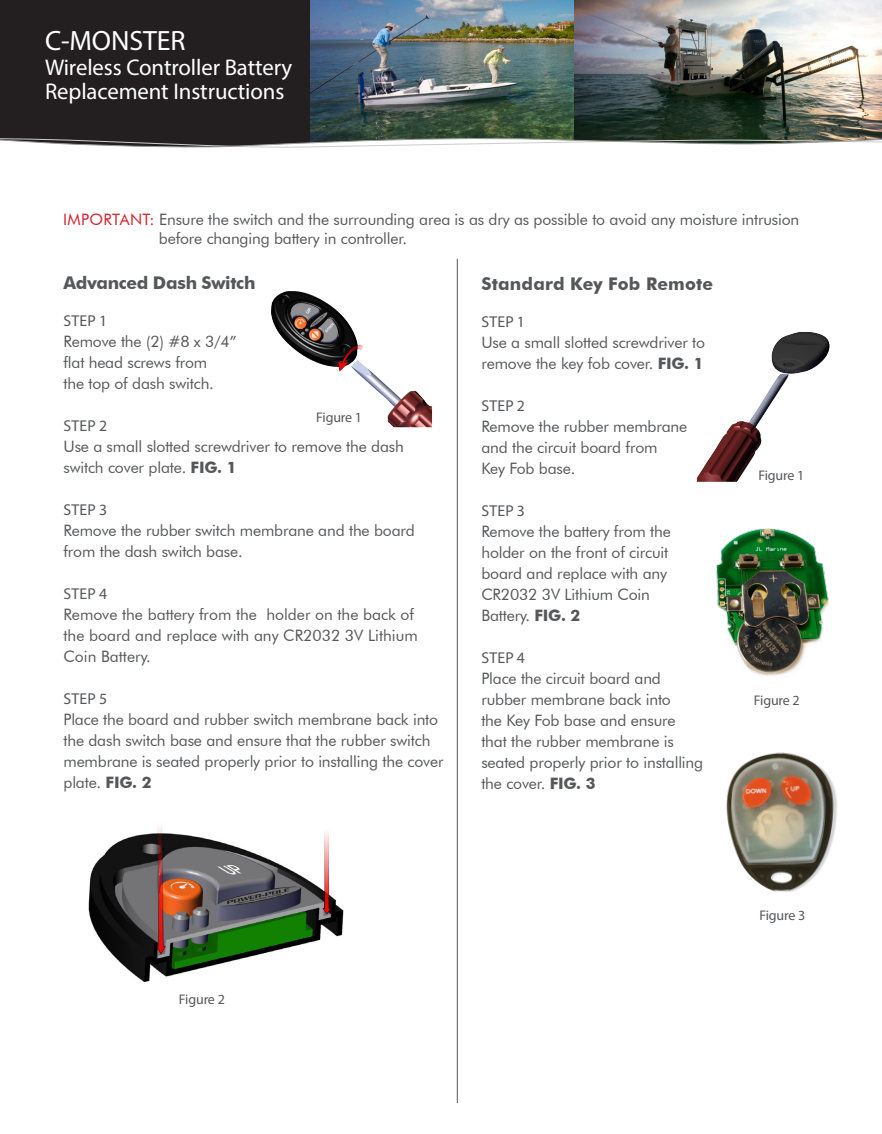
<style>
.page{position:relative;width:882px;height:1134px;background:#fff}
.page>*{position:absolute;margin:0;border:0;box-sizing:border-box;transform-origin:0 0}
.t1{font:28px "Myriad Pro";letter-spacing:-.005em;color:#fff}
.t2{font:22.75px/24.5px "Myriad Pro";letter-spacing:-.005em;color:#fff}
.t3{font:700 17.5px "Futura BT";letter-spacing:-.005em;color:#555759}
.t4{font:15.75px/21px "Futura BT";letter-spacing:-.01em;color:#555759}
.t5{font:15.75px "Myriad Pro";letter-spacing:.01em;color:#555759}
.t6{font:14px "Myriad Pro";letter-spacing:-.01em;color:#555759}
.s1{color:#d1232a}
.s2{font-weight:700}
</style>
<div class="page">
<img style="left:310px;top:0;width:265px;height:133px">
<img style="left:575px;top:0;width:307px;height:133px">
<div style="left:0;top:0;width:310px;height:152px;background:#231f20"></div>
<svg style="left:0;top:133px;width:882px;height:19px"></svg>
<img style="left:271px;top:291px;width:161px;height:136px">
<img style="left:697px;top:332px;width:133px;height:150px">
<img style="left:88px;top:826px;width:256px;height:156px">
<img style="left:716px;top:528px;width:113px;height:148px">
<img style="left:726px;top:752px;width:111px;height:140px">
<hr style="left:457px;top:259px;width:1px;height:844px;background:#555759">
<p class="t1" style="left:45px;top:24px;width:142px">C-MONSTER</p>
<p class="t2" style="left:45px;top:55px;width:249px">Wireless Controller Battery<br>Replacement Instructions</p>
<p class="t4" style="left:159px;top:209px;width:642px;line-height:18.9px;text-indent:-96px"><span class="s1">IMPORTANT:</span> Ensure the switch and the surrounding area is as dry as possible to avoid any moisture intrusion before changing battery in controller.</p>
<p class="t3" style="left:63px;top:272px;width:194px">Advanced Dash Switch</p>
<p class="t5" style="left:64px;top:311px;width:45px">STEP 1</p>
<p class="t4" style="left:63px;top:331px;width:175px">Remove the (2) #8 x 3/4” flat head screws from<br>the top of dash switch.</p>
<p class="t5" style="left:64px;top:416px;width:45px">STEP 2</p>
<p class="t4" style="left:63px;top:436px;width:342px">Use a small slotted screwdriver to remove the dash switch cover plate. <span class="s2">FIG. 1</span></p>
<p class="t5" style="left:64px;top:500px;width:45px">STEP 3</p>
<p class="t4" style="left:63px;top:520px;width:353px">Remove the rubber switch membrane and the board from the dash switch base.</p>
<p class="t5" style="left:64px;top:584px;width:45px">STEP 4</p>
<p class="t4" style="left:63px;top:604px;width:356px">Remove the battery from the holder on the back of the board and replace with any CR2032 3V Lithium<br>Coin Battery.</p>
<p class="t5" style="left:64px;top:689px;width:45px">STEP 5</p>
<p class="t4" style="left:63px;top:709px;width:382px">Place the board and rubber switch membrane back into the dash switch base and ensure that the rubber switch membrane is seated properly prior to installing the cover plate. <span class="s2">FIG. 2</span></p>
<p class="t6" style="left:316px;top:409px;width:47px">Figure 1</p>
<p class="t3" style="left:481px;top:274px;width:233px">Standard Key Fob Remote</p>
<p class="t5" style="left:482px;top:312px;width:45px">STEP 1</p>
<p class="t4" style="left:481px;top:332px;width:225px">Use a small slotted screwdriver to remove the key fob cover. <span class="s2">FIG. 1</span></p>
<p class="t5" style="left:482px;top:396px;width:45px">STEP 2</p>
<p class="t4" style="left:481px;top:416px;width:207px">Remove the rubber membrane and the circuit board from<br>Key Fob base.</p>
<p class="t5" style="left:482px;top:501px;width:45px">STEP 3</p>
<p class="t4" style="left:481px;top:521px;width:191px">Remove the battery from the holder on the front of circuit board and replace with any<br>CR2032 3V Lithium Coin<br>Battery. <span class="s2">FIG. 2</span></p>
<p class="t5" style="left:482px;top:648px;width:45px">STEP 4</p>
<p class="t4" style="left:481px;top:668px;width:223px">Place the circuit board and rubber membrane back into<br>the Key Fob base and ensure that the rubber membrane is seated properly prior to installing the cover. <span class="s2">FIG. 3</span></p>
<p class="t6" style="left:759px;top:467px;width:47px">Figure 1</p>
<p class="t6" style="left:754px;top:691px;width:47px">Figure 2</p>
<p class="t6" style="left:179px;top:991px;width:47px">Figure 2</p>
<p class="t6" style="left:760px;top:906px;width:47px">Figure 3</p>
</div>
